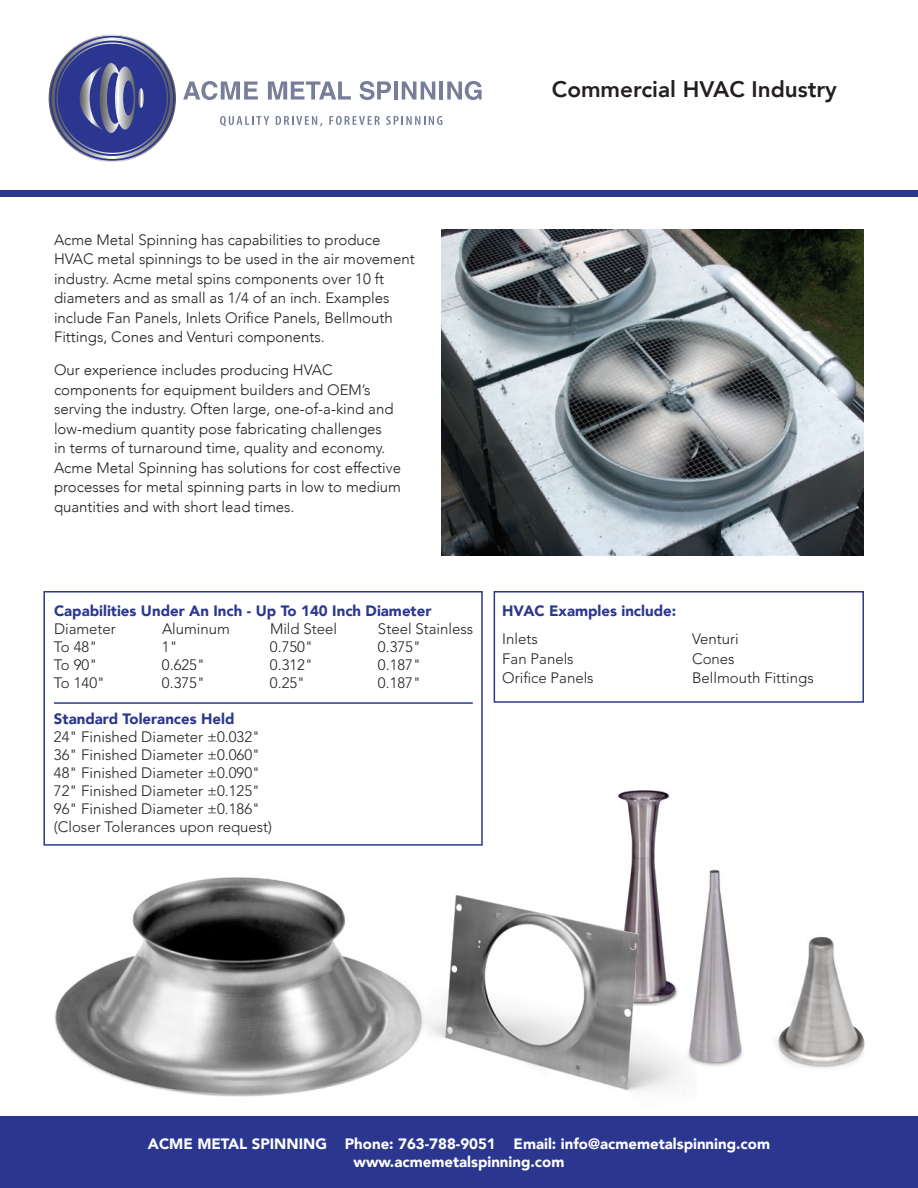
<style>
.page{position:relative;width:918px;height:1188px;background:#fff}
.page>*{position:absolute;margin:0;border:0;box-sizing:border-box;transform-origin:0 0}
.t1{font:800 22.5px "Avenir";color:#231f20}
.t2{font:300 15px/19.5px "Avenir";color:#231f20}
.t3{font:300 15px/18px "Avenir LT Std";color:#231f20}
.t4{font:900 15px/18px "Avenir";color:#fff;text-align:center}
.t5{font:900 15px "Avenir";color:#2b378f}
</style>
<div class="page">
<div style="left:0;top:190px;width:918px;height:7px;background:#2b378f"></div>
<div style="left:0;top:1116px;width:918px;height:72px;background:#2b378f"></div>
<svg style="left:49px;top:35px;width:127px;height:127px"></svg>
<svg style="left:183px;top:81px;width:75px;height:19px"></svg>
<svg style="left:268px;top:81px;width:83px;height:19px"></svg>
<svg style="left:360px;top:81px;width:31px;height:19px"></svg>
<hr style="left:394px;top:81px;width:4px;height:19px;background:#787e99">
<svg style="left:402px;top:81px;width:33px;height:19px"></svg>
<hr style="left:439px;top:81px;width:4px;height:19px;background:#787e99">
<svg style="left:447px;top:81px;width:35px;height:19px"></svg>
<svg style="left:220px;top:116px;width:49px;height:10px"></svg>
<svg style="left:276px;top:116px;width:46px;height:10px"></svg>
<svg style="left:329px;top:116px;width:51px;height:9px"></svg>
<svg style="left:386px;top:116px;width:56px;height:9px"></svg>
<div style="left:43px;top:591px;width:440px;height:255px;border:2px solid #2b378f"></div>
<hr style="left:54px;top:702px;width:419px;height:2px;background:#2b378f">
<div style="left:494px;top:591px;width:370px;height:112px;border:2px solid #2b378f"></div>
<img style="left:442px;top:230px;width:422px;height:326px">
<img style="left:43px;top:836px;width:438px;height:10px">
<img style="left:55px;top:877px;width:330px;height:220px">
<img style="left:618px;top:790px;width:52px;height:58px">
<img style="left:781px;top:937px;width:84px;height:130px">
<img style="left:645px;top:841px;width:136px;height:226px">
<img style="left:697px;top:870px;width:45px;height:192px">
<img style="left:385px;top:848px;width:312px;height:243px">
<img style="left:446px;top:895px;width:193px;height:194px">
<h1 class="t1" style="left:552px;top:72px;width:287px">Commercial HVAC Industry</h1>
<p class="t2" style="left:54px;top:230px;width:362px">Acme Metal Spinning has capabilities to produce HVAC metal spinnings to be used in the air movement industry. Acme metal spins components over 10 ft diameters and as small as 1/4 of an inch. Examples include Fan Panels, Inlets Orifice Panels, Bellmouth Fittings, Cones and Venturi components.</p>
<p class="t2" style="left:54px;top:360px;width:349px">Our experience includes producing HVAC components for equipment builders and OEM’s serving the industry. Often large, one-of-a-kind and low-medium quantity pose fabricating challenges<br>in terms of turnaround time, quality and economy.<br>Acme Metal Spinning has solutions for cost effective processes for metal spinning parts in low to medium quantities and with short lead times.</p>
<p class="t5" style="left:54px;top:598px;width:379px">Capabilities Under An Inch - Up To 140 Inch Diameter</p>
<p class="t3" style="left:54px;top:620px;width:63px">Diameter</p>
<p class="t3" style="left:162px;top:620px;width:70px">Aluminum</p>
<p class="t3" style="left:270px;top:620px;width:69px">Mild Steel</p>
<p class="t3" style="left:378px;top:620px;width:97px">Steel Stainless</p>
<p class="t3" style="left:54px;top:638px;width:45px">To 48"</p>
<p class="t3" style="left:162px;top:638px;width:17px">1"</p>
<p class="t3" style="left:270px;top:638px;width:44px">0.750"</p>
<p class="t3" style="left:378px;top:638px;width:44px">0.375"</p>
<p class="t3" style="left:54px;top:656px;width:45px">To 90"</p>
<p class="t3" style="left:162px;top:656px;width:44px">0.625"</p>
<p class="t3" style="left:270px;top:656px;width:44px">0.312"</p>
<p class="t3" style="left:378px;top:656px;width:44px">0.187"</p>
<p class="t3" style="left:54px;top:674px;width:52px">To 140"</p>
<p class="t3" style="left:162px;top:674px;width:44px">0.375"</p>
<p class="t3" style="left:270px;top:674px;width:37px">0.25"</p>
<p class="t3" style="left:378px;top:674px;width:44px">0.187"</p>
<p class="t5" style="left:54px;top:706px;width:182px">Standard Tolerances Held</p>
<p class="t3" style="left:54px;top:728px;width:220px">24" Finished Diameter ±0.032"<br>36" Finished Diameter ±0.060"<br>48" Finished Diameter ±0.090"<br>72" Finished Diameter ±0.125"<br>96" Finished Diameter ±0.186" (Closer Tolerances upon request)</p>
<p class="t5" style="left:502px;top:598px;width:175px">HVAC Examples include:</p>
<p class="t3" style="left:502px;top:629px;width:93px;line-height:19.5px">Inlets<br>Fan Panels<br>Orifice Panels</p>
<p class="t3" style="left:692px;top:629px;width:123px;line-height:19.5px">Venturi<br>Cones<br>Bellmouth Fittings</p>
<p class="t4" style="left:148px;top:1134px;width:624px">ACME METAL SPINNING Phone: 763-788-9051 Email: info@acmemetalspinning.com www.acmemetalspinning.com</p>
</div>
